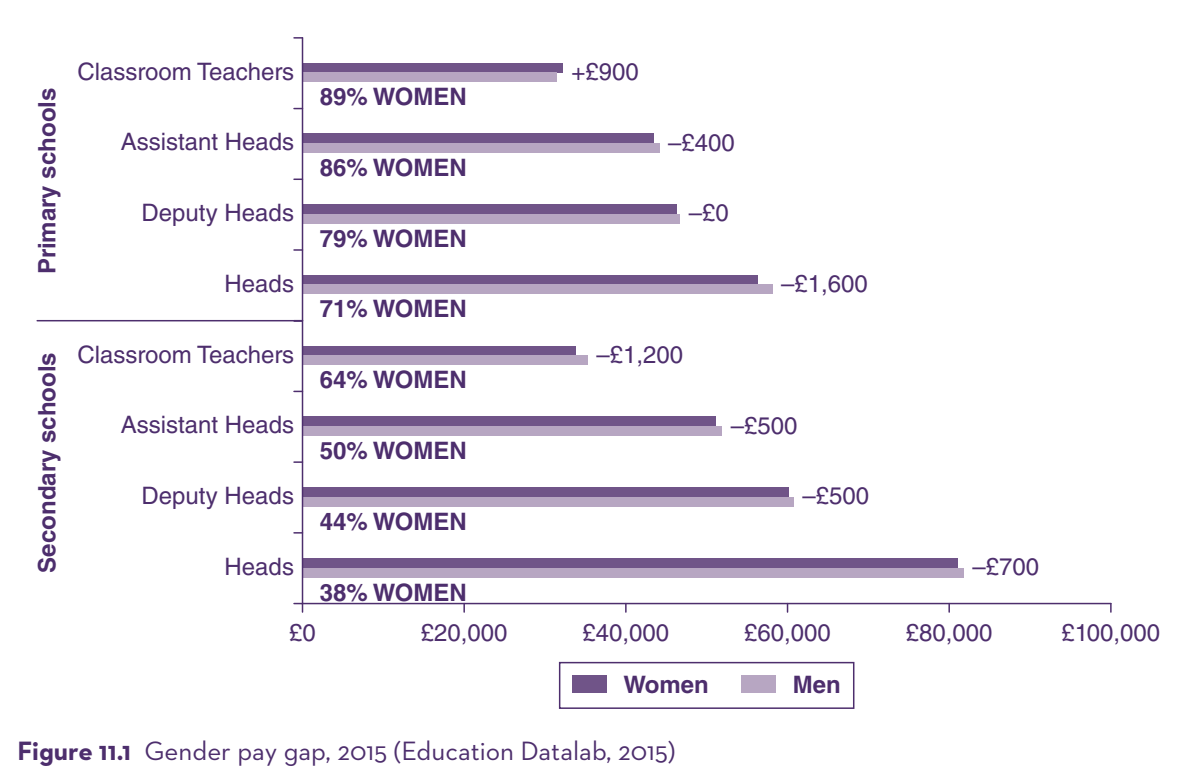
<style>
.page{position:relative;width:1183px;height:779px;background:#fff}
.page>*{position:absolute;margin:0;border:0;box-sizing:border-box;transform-origin:0 0}
.FC{font:27px "Neutraface 2 Text";color:#4d2e6d}
.Image{font:24px "Helvetica LT Std";color:#4d2e6d}
.Image-2{font:700 24px "Helvetica LT Std";color:#4d2e6d}
.s1{font-weight:700}
</style>
<div class="page">
<svg style="left:301px;top:37px;width:811px;height:567px"></svg>
<hr style="left:37px;top:320px;width:265px;height:1px;background:#4d2e6d">
<svg style="left:294px;top:602px;width:9px;height:9px"></svg>
<svg style="left:463px;top:603px;width:2px;height:8px"></svg>
<svg style="left:625px;top:603px;width:2px;height:8px"></svg>
<svg style="left:948px;top:603px;width:2px;height:8px"></svg>
<svg style="left:294px;top:390px;width:8px;height:2px"></svg>
<svg style="left:294px;top:178px;width:8px;height:2px"></svg>
<svg style="left:294px;top:37px;width:8px;height:2px"></svg>
<div style="left:572px;top:675px;width:34px;height:17px;background:#705488"></div>
<div style="left:742px;top:675px;width:34px;height:17px;background:#b7a6c2"></div>
<div style="left:559px;top:661px;width:295px;height:47px;border:2px solid #4d2e6d"></div>
<p class="Image-2" style="left:32px;top:274px;width:187px;rotate:-90deg">Primary schools</p>
<p class="Image-2" style="left:32px;top:572px;width:222px;rotate:-90deg">Secondary schools</p>
<p class="Image" style="left:78px;top:57px;width:218px">Classroom Teachers</p>
<p class="Image" style="left:571px;top:57px;width:69px">+£900</p>
<p class="Image-2" style="left:320px;top:82px;width:148px">89% WOMEN</p>
<p class="Image" style="left:121px;top:128px;width:175px">Assistant Heads</p>
<p class="Image" style="left:668px;top:128px;width:68px">–£400</p>
<p class="Image-2" style="left:320px;top:153px;width:148px">86% WOMEN</p>
<p class="Image" style="left:141px;top:199px;width:154px">Deputy Heads</p>
<p class="Image" style="left:689px;top:199px;width:42px">–£0</p>
<p class="Image-2" style="left:320px;top:223px;width:148px">79% WOMEN</p>
<p class="Image" style="left:225px;top:269px;width:71px">Heads</p>
<p class="Image" style="left:781px;top:269px;width:88px">–£1,600</p>
<p class="Image-2" style="left:320px;top:294px;width:148px">71% WOMEN</p>
<p class="Image" style="left:78px;top:340px;width:218px">Classroom Teachers</p>
<p class="Image" style="left:596px;top:340px;width:88px">–£1,200</p>
<p class="Image-2" style="left:320px;top:365px;width:148px">64% WOMEN</p>
<p class="Image" style="left:121px;top:411px;width:175px">Assistant Heads</p>
<p class="Image" style="left:731px;top:411px;width:68px">–£500</p>
<p class="Image-2" style="left:320px;top:435px;width:148px">50% WOMEN</p>
<p class="Image" style="left:141px;top:481px;width:154px">Deputy Heads</p>
<p class="Image" style="left:802px;top:481px;width:68px">–£500</p>
<p class="Image-2" style="left:320px;top:506px;width:148px">44% WOMEN</p>
<p class="Image" style="left:225px;top:552px;width:71px">Heads</p>
<p class="Image" style="left:972px;top:552px;width:68px">–£700</p>
<p class="Image-2" style="left:320px;top:577px;width:148px">38% WOMEN</p>
<p class="Image" style="left:289px;top:618px;width:28px">£0</p>
<p class="Image" style="left:421px;top:618px;width:88px">£20,000</p>
<p class="Image" style="left:582px;top:618px;width:88px">£40,000</p>
<p class="Image" style="left:744px;top:618px;width:88px">£60,000</p>
<p class="Image" style="left:906px;top:618px;width:88px">£80,000</p>
<p class="Image" style="left:1061px;top:618px;width:100px">£100,000</p>
<p class="Image-2" style="left:623px;top:669px;width:87px">Women</p>
<p class="Image-2" style="left:793px;top:669px;width:49px">Men</p>
<p class="FC" style="left:18px;top:733px;width:660px"><span class="s1">Figure 11.1</span> Gender pay gap, 2015 (Education Datalab, 2015)</p>
</div>
